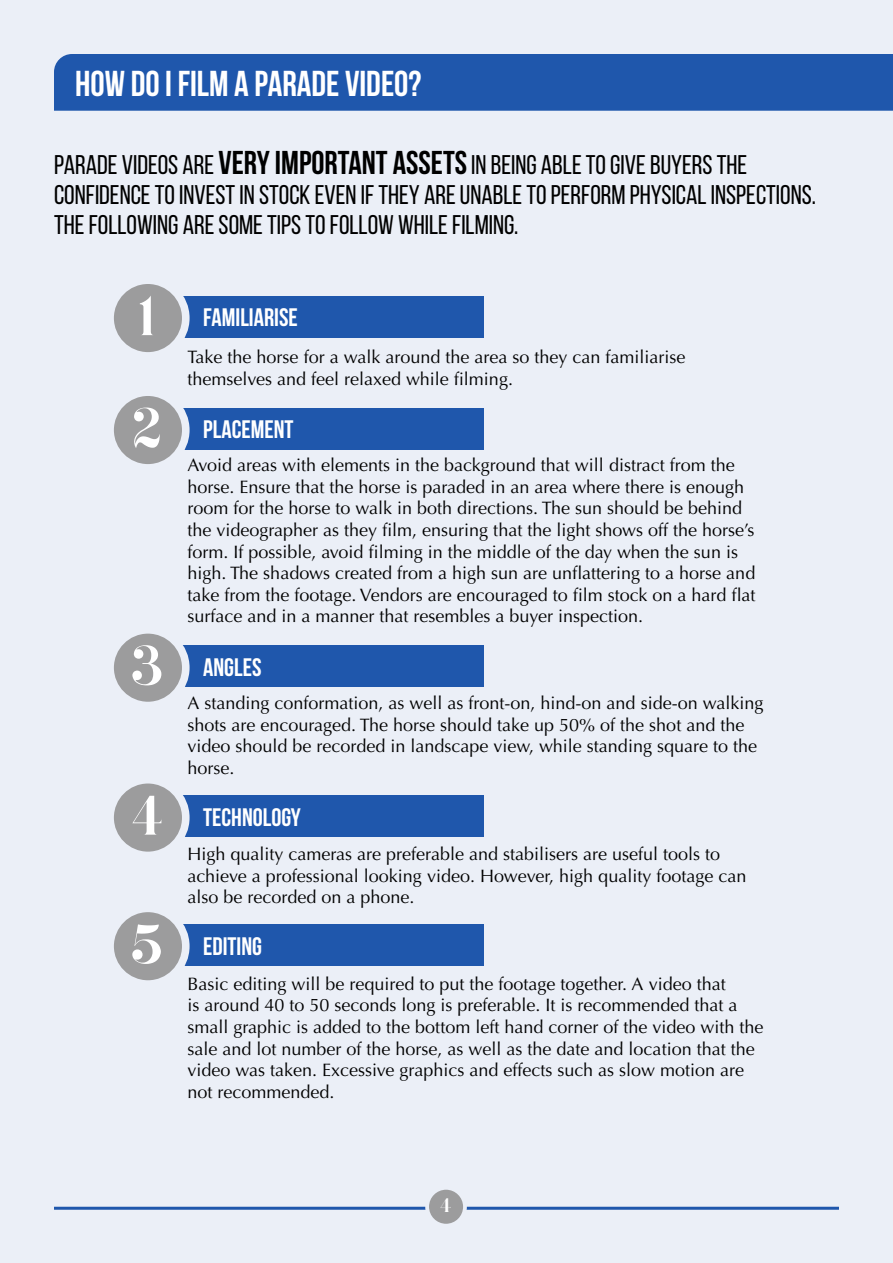
<style>
.page{position:relative;width:893px;height:1263px;background:#ebeff7}
.page>*{position:absolute;margin:0;border:0;box-sizing:border-box;transform-origin:0 0}
.t1{font:700 36px "Bebas Neue";color:#fff}
.t2{font:27px/30px "Bebas Neue";color:#000}
.t3{font:700 25.35px "Bebas Neue";color:#fff}
.t4{font:19.5px "Rachel";color:#fff}
.t5{font:18px/21.6px "Optima";color:#000}
.s1{font-weight:700;font-size:33px}
.s2{font-family:"Rachel";font-weight:400;font-size:55.65px}
</style>
<div class="page">
<div style="left:54px;top:54px;width:839px;height:57px;background:#1f57ac"></div>
<div style="left:178px;top:296px;width:306px;height:42px;background:#1f57ac"></div>
<div style="left:110px;top:280px;width:76px;height:76px;background:#9c9c9d;border-radius:50%"></div>
<div style="left:106px;top:276px;width:84px;height:84px;border:8px solid #ebeff7;border-radius:50%"></div>
<div style="left:178px;top:408px;width:306px;height:42px;background:#1f57ac"></div>
<div style="left:110px;top:392px;width:76px;height:76px;background:#9c9c9d;border-radius:50%"></div>
<div style="left:106px;top:388px;width:84px;height:84px;border:8px solid #ebeff7;border-radius:50%"></div>
<div style="left:178px;top:645px;width:306px;height:42px;background:#1f57ac"></div>
<div style="left:110px;top:630px;width:76px;height:75px;background:#9c9c9d;border-radius:50%"></div>
<div style="left:106px;top:626px;width:84px;height:83px;border:8px solid #ebeff7;border-radius:50%"></div>
<div style="left:178px;top:795px;width:306px;height:42px;background:#1f57ac"></div>
<div style="left:110px;top:780px;width:76px;height:75px;background:#9c9c9d;border-radius:50%"></div>
<div style="left:106px;top:776px;width:84px;height:83px;border:8px solid #ebeff7;border-radius:50%"></div>
<div style="left:178px;top:924px;width:306px;height:42px;background:#1f57ac"></div>
<div style="left:110px;top:908px;width:76px;height:76px;background:#9c9c9d;border-radius:50%"></div>
<div style="left:106px;top:904px;width:84px;height:84px;border:8px solid #ebeff7;border-radius:50%"></div>
<hr style="left:54px;top:1207px;width:785px;height:3px;background:#1f57ac">
<div style="left:427px;top:1188px;width:38px;height:38px;background:#9c9c9d;border-radius:50%"></div>
<div style="left:425px;top:1186px;width:42px;height:41px;border:4px solid #ebeff7;border-radius:50%"></div>
<h1 class="t1" style="left:75px;top:64px;width:348px">HOW DO I FILM A PARADE VIDEO?</h1>
<h2 class="t2" style="left:54px;top:149px;width:763px">PARADE VIDEOS ARE <span class="s1">VERY IMPORTANT ASSETS</span> IN BEING ABLE TO GIVE BUYERS THE<br>CONFIDENCE TO INVEST IN STOCK EVEN IF THEY ARE UNABLE TO PERFORM PHYSICAL INSPECTIONS.<br>THE FOLLOWING ARE SOME TIPS TO FOLLOW WHILE FILMING.</h2>
<h3 class="t3" style="left:138px;top:304px;width:162px"><span class="s2">1</span> FAMILIARISE</h3>
<p class="t5" style="left:187px;top:347px;width:500px">Take the horse for a walk around the area so they can familiarise themselves and feel relaxed while filming.</p>
<h3 class="t3" style="left:132px;top:416px;width:163px"><span class="s2">2</span> PLACEMENT</h3>
<p class="t5" style="left:187px;top:455px;width:570px">Avoid areas with elements in the background that will distract from the horse. Ensure that the horse is paraded in an area where there is enough room for the horse to walk in both directions. The sun should be behind the videographer as they film, ensuring that the light shows off the horse’s form. If possible, avoid filming in the middle of the day when the sun is high. The shadows created from a high sun are unflattering to a horse and take from the footage. Vendors are encouraged to film stock on a hard flat surface and in a manner that resembles a buyer inspection.</p>
<h3 class="t3" style="left:130px;top:653px;width:133px"><span class="s2">3</span> ANGLES</h3>
<p class="t5" style="left:187px;top:692px;width:577px">A standing conformation, as well as front-on, hind-on and side-on walking shots are encouraged. The horse should take up 50% of the shot and the video should be recorded in landscape view, while standing square to the horse.</p>
<h3 class="t3" style="left:131px;top:803px;width:171px"><span class="s2">4</span> TECHNOLOGY</h3>
<p class="t5" style="left:187px;top:843px;width:560px">High quality cameras are preferable and stabilisers are useful tools to achieve a professional looking video. However, high quality footage can also be recorded on a phone.</p>
<h3 class="t3" style="left:131px;top:932px;width:133px"><span class="s2">5</span> EDITING</h3>
<p class="t5" style="left:187px;top:973px;width:578px">Basic editing will be required to put the footage together. A video that<br>is around 40 to 50 seconds long is preferable. It is recommended that a small graphic is added to the bottom left hand corner of the video with the sale and lot number of the horse, as well as the date and location that the video was taken. Excessive graphics and effects such as slow motion are not recommended.</p>
<p class="t4" style="left:440px;top:1194px;width:12px">4</p>
</div>
